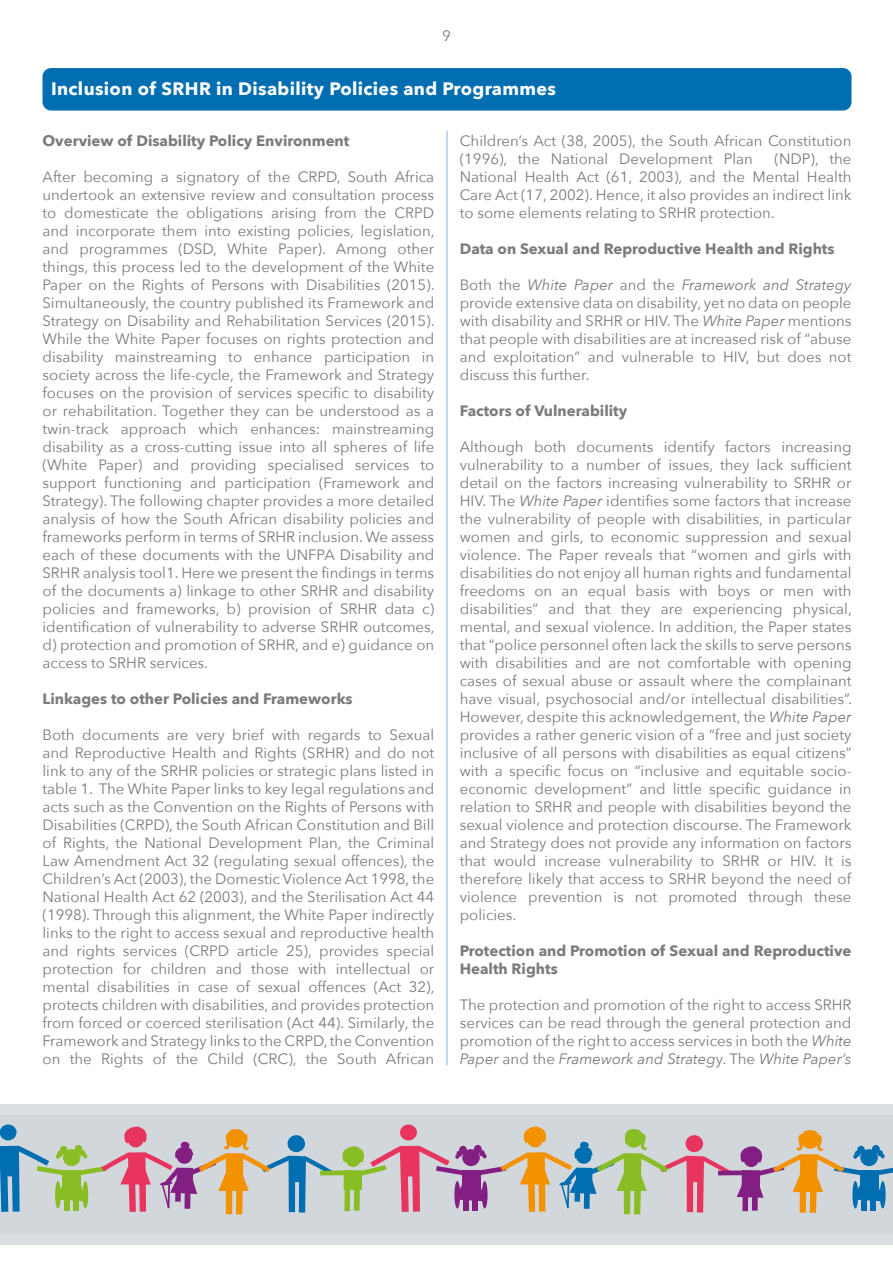
<style>
.page{position:relative;width:893px;height:1263px;background:#fff}
.page>*{position:absolute;margin:0;border:0;box-sizing:border-box;transform-origin:0 0}
.t1{font:700 18px "Avenir Next";letter-spacing:.02em;color:#fff}
.t2{font:15px/18px "Avenir Next";color:#7c7b7b;text-align:justify}
.t3{font:700 15px/18px "Avenir Next";color:#7c7b7b}
.s1{font-style:italic}
</style>
<div class="page">
<div style="left:0;top:1105px;width:893px;height:140px;background:#dbdfe2"></div>
<div style="left:0;top:1115px;width:893px;height:119px;background:#d2d7db"></div>
<div style="left:320px;top:1170px;width:28px;height:5px;background:#89bd24"></div>
<div style="left:718px;top:1170px;width:28px;height:5px;background:#831f82"></div>
<svg style="left:0;top:1124px;width:17px;height:17px"></svg>
<svg style="left:400px;top:1124px;width:17px;height:17px"></svg>
<svg style="left:0;top:1126px;width:333px;height:88px"></svg>
<svg style="left:342px;top:1126px;width:389px;height:88px"></svg>
<svg style="left:737px;top:1130px;width:156px;height:83px"></svg>
<div style="left:43px;top:68px;width:808px;height:43px;background:#006eb1;border-radius:9px"></div>
<hr style="left:447px;top:131px;width:1px;height:934px;background:#8cb0d9">
<p class="t2" style="left:442px;top:26px;width:10px">9</p>
<p class="t1" style="left:51px;top:73px;width:506px">Inclusion of SRHR in Disability Policies and Programmes</p>
<p class="t3" style="left:43px;top:131px;width:308px">Overview of Disability Policy Environment</p>
<p class="t2" style="left:43px;top:167px;width:394px">After becoming a signatory of the CRPD, South Africa undertook an extensive review and consultation process to domesticate the obligations arising from the CRPD and incorporate them into existing policies, legislation, and programmes (DSD, White Paper). Among other things, this process led to the development of the White Paper on the Rights of Persons with Disabilities (2015).<br>Simultaneously, the country published its Framework and Strategy on Disability and Rehabilitation Services (2015).<br>While the White Paper focuses on rights protection and disability mainstreaming to enhance participation in society across the life-cycle, the Framework and Strategy focuses on the provision of services specific to disability or rehabilitation. Together they can be understood as a twin-track approach which enhances: mainstreaming disability as a cross-cutting issue into all spheres of life (White Paper) and providing specialised services to support functioning and participation (Framework and Strategy). The following chapter provides a more detailed analysis of how the South African disability policies and frameworks perform in terms of SRHR inclusion. We assess each of these documents with the UNFPA Disability and SRHR analysis tool1. Here we present the findings in terms of the documents a) linkage to other SRHR and disability policies and frameworks, b) provision of SRHR data c) identification of vulnerability to adverse SRHR outcomes, d) protection and promotion of SRHR, and e) guidance on access to SRHR services.</p>
<p class="t3" style="left:43px;top:689px;width:312px">Linkages to other Policies and Frameworks</p>
<p class="t2" style="left:43px;top:725px;width:394px">Both documents are very brief with regards to Sexual and Reproductive Health and Rights (SRHR) and do not link to any of the SRHR policies or strategic plans listed in table 1. The White Paper links to key legal regulations and acts such as the Convention on the Rights of Persons with Disabilities (CRPD), the South African Constitution and Bill of Rights, the National Development Plan, the Criminal Law Amendment Act 32 (regulating sexual offences), the Children’s Act (2003), the Domestic Violence Act 1998, the National Health Act 62 (2003), and the Sterilisation Act 44 (1998). Through this alignment, the White Paper indirectly links to the right to access sexual and reproductive health and rights services (CRPD article 25), provides special protection for children and those with intellectual or mental disabilities in case of sexual offences (Act 32), protects children with disabilities, and provides protection from forced or coerced sterilisation (Act 44). Similarly, the Framework and Strategy links to the CRPD, the Convention on the Rights of the Child (CRC), the South African</p>
<p class="t2" style="left:460px;top:131px;width:393px">Children’s Act (38, 2005), the South African Constitution (1996), the National Development Plan</p>
<p class="t2" style="left:460px;top:149px;width:393px;text-indent:315px">(NDP), the National Health Act (61, 2003), and the Mental Health Care Act (17, 2002). Hence, it also provides an indirect link to some elements relating to SRHR protection.</p>
<p class="t3" style="left:460px;top:239px;width:376px">Data on Sexual and Reproductive Health and Rights</p>
<p class="t2" style="left:460px;top:275px;width:393px">Both the <span class="s1">White Paper</span> and the <span class="s1">Framework and Strategy </span>provide extensive data on disability, yet no data on people with disability and SRHR or HIV. The <span class="s1">White Paper</span> mentions that people with disabilities are at increased risk of “abuse and exploitation” and vulnerable to HIV, but does not discuss this further.</p>
<p class="t3" style="left:460px;top:401px;width:169px">Factors of Vulnerability</p>
<p class="t2" style="left:460px;top:437px;width:394px">Although both documents identify factors increasing vulnerability to a number of issues, they lack sufficient detail on the factors increasing vulnerability to SRHR or HIV. The <span class="s1">White Paper</span> identifies some factors that increase the vulnerability of people with disabilities, in particular women and girls, to economic suppression and sexual violence. The Paper reveals that “women and girls with disabilities do not enjoy all human rights and fundamental freedoms on an equal basis with boys or men with disabilities” and that they are experiencing physical, mental, and sexual violence. In addition, the Paper states that “police personnel often lack the skills to serve persons with disabilities and are not comfortable with opening cases of sexual abuse or assault where the complainant have visual, psychosocial and/or intellectual disabilities”.<br>However, despite this acknowledgement, the <span class="s1">White Paper </span>provides a rather generic vision of a “free and just society inclusive of all persons with disabilities as equal citizens” with a specific focus on “inclusive and equitable socio&shy;economic development” and little specific guidance in relation to SRHR and people with disabilities beyond the sexual violence and protection discourse. The Framework and Strategy does not provide any information on factors that would increase vulnerability to SRHR or HIV. It is therefore likely that access to SRHR beyond the need of violence prevention is not promoted through these policies.</p>
<p class="t3" style="left:460px;top:941px;width:393px">Protection and Promotion of Sexual and Reproductive<br>Health Rights</p>
<p class="t2" style="left:460px;top:995px;width:393px">The protection and promotion of the right to access SRHR services can be read through the general protection and promotion of the right to access services in both the <span class="s1">White Paper</span> and the <span class="s1">Framework and Strateg</span>y. The <span class="s1">White Paper’s</span></p>
</div>
